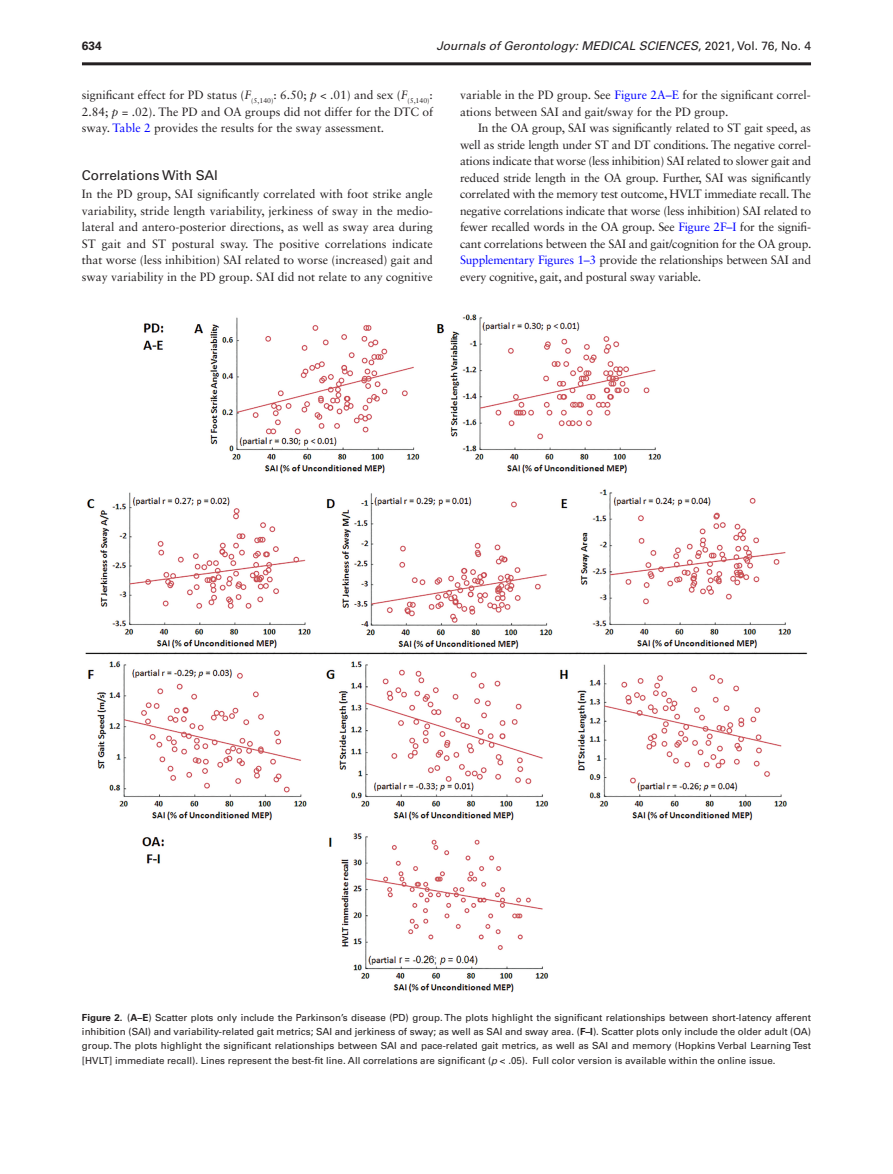
<style>
.page{position:relative;width:893px;height:1174px;background:#fff}
.page>*{position:absolute;margin:0;border:0;box-sizing:border-box;transform-origin:0 0}
.t1{font:13.5px "Univers LT Std";color:#231f20}
.t2{font:12px/16.5px "Sabon LT Std";color:#231f20;text-align:justify}
.t3{font:italic 12px "Univers LT Std";color:#231f20}
.t4{font:700 12px "Univers LT Std";color:#231f20}
.t5{font:9.75px/14.2px "Univers LT Std";color:#231f20;text-align:justify}
.s1{font-style:normal}
.s2{font-style:italic}
.s3{color:#00f}
.s4{font-weight:700}
</style>
<div class="page">
<img style="left:85px;top:314px;width:723px;height:679px">
<hr style="left:82px;top:62px;width:729px;height:3px;background:#231f20">
<p class="t4" style="left:82px;top:39px;width:22px">634</p>
<p class="t3" style="left:436px;top:39px;width:376px">Journals of Gerontology: MEDICAL SCIENCES<span class="s1">, 2021, Vol. 76, No. 4</span></p>
<p class="t2" style="left:82px;top:87px;width:353px">significant effect for PD status (<span class="s2">F</span><sub>(5,140)</sub>: 6.50; <span class="s2">p</span> &lt; .01) and sex (<span class="s2">F</span><sub>(5,140)</sub>:<br>2.84; <span class="s2">p</span> = .02). The PD and OA groups did not differ for the DTC of sway. <span class="s3">Table 2</span> provides the results for the sway assessment.</p>
<p class="t1" style="left:82px;top:167px;width:138px">Correlations With SAI</p>
<p class="t2" style="left:82px;top:186px;width:352px">In the PD group, SAI significantly correlated with foot strike angle variability, stride length variability, jerkiness of sway in the medio&shy;lateral and antero-posterior directions, as well as sway area during ST gait and ST postural sway. The positive correlations indicate that worse (less inhibition) SAI related to worse (increased) gait and sway variability in the PD group. SAI did not relate to any cognitive</p>
<p class="t2" style="left:460px;top:87px;width:352px">variable in the PD group. See <span class="s3">Figure 2A–E</span> for the significant correl&shy;ations between SAI and gait/sway for the PD group.</p>
<p class="t2" style="left:460px;top:120px;width:353px;text-indent:18px">In the OA group, SAI was significantly related to ST gait speed, as well as stride length under ST and DT conditions. The negative correl&shy;ations indicate that worse (less inhibition) SAI related to slower gait and reduced stride length in the OA group. Further, SAI was significantly correlated with the memory test outcome, HVLT immediate recall. The negative correlations indicate that worse (less inhibition) SAI related to fewer recalled words in the OA group. See <span class="s3">Figure 2F–I</span> for the signifi&shy;cant correlations between the SAI and gait/cognition for the OA group.<br><span class="s3">Supplementary Figures 1–3</span> provide the relationships between SAI and every cognitive, gait, and postural sway variable.</p>
<p class="t5" style="left:82px;top:1010px;width:731px"><span class="s4">Figure 2.</span> (<span class="s4">A–E</span>) Scatter plots only include the Parkinson’s disease (PD) group. The plots highlight the significant relationships between short-latency afferent inhibition (SAI) and variability-related gait metrics; SAI and jerkiness of sway; as well as SAI and sway area. (<span class="s4">F–I</span>). Scatter plots only include the older adult (OA) group. The plots highlight the significant relationships between SAI and pace-related gait metrics, as well as SAI and memory (Hopkins Verbal Learning Test [HVLT] immediate recall). Lines represent the best-fit line. All correlations are significant (<span class="s2">p</span> &lt; .05). Full color version is available within the online issue.</p>
</div>
